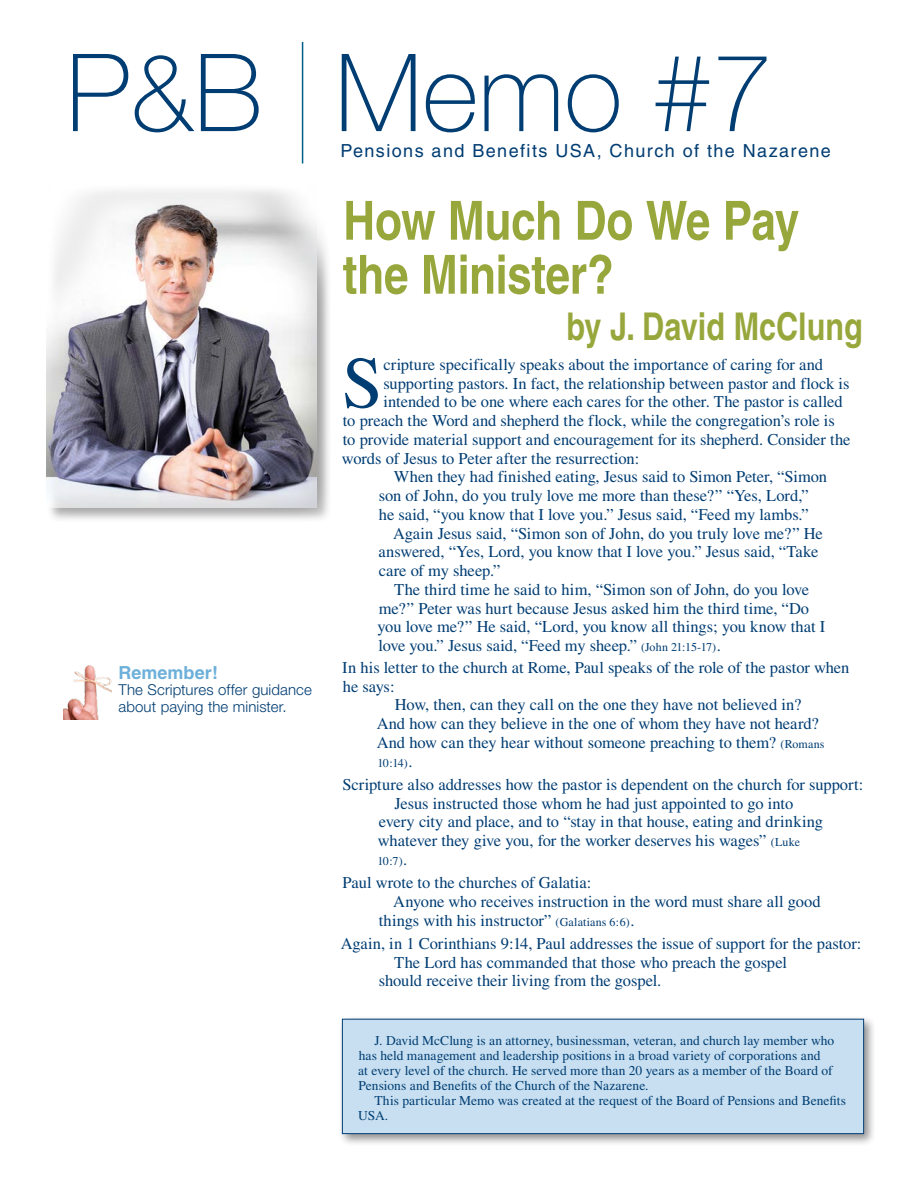
<style>
.page{position:relative;width:918px;height:1188px;background:#fff}
.page>*{position:absolute;margin:0;border:0;box-sizing:border-box;transform-origin:0 0}
.t1{font:100 108px "Helvetica Neue LT Pro";color:#003d73}
.Text_BLUE{font:73.2px "Times";color:#003d73}
.Memo_Title_GREEN{font:700 condensed 54px/54px "Helvetica";letter-spacing:-.01em;color:#97a73c}
.Memo_Title{font:700 38.25px "Helvetica";color:#97a73c;scale:.8 1}
.t2{font:18px "Helvetica";letter-spacing:.08em;color:#003d73}
.REMEMBER{font:700 18px "Helvetica";color:#6db0da}
.Scripture_Quotation{font:16.5px/18.8px "Times";letter-spacing:-.005em;color:#003d73}
.Text_BLUE-2{font:16.5px/18.8px "Times";letter-spacing:-.005em;color:#003d73}
.Pull_Quote_text_BLUE{font:300 15px/16.5px "Helvetica Neue LT Pro";letter-spacing:.005em;color:#003d73}
.Indented_text_BLUE{font:13.5px/15px "Times";letter-spacing:.005em;color:#003d73}
.Scripture_Quotation-2{font:12px "Times";color:#003d73}
.s1{font-size:12px}
.s2{font-size:16.5px}
</style>
<div class="page">
<div style="left:46px;top:184px;width:286px;height:339px;background:#231f20;opacity:.5"></div>
<img style="left:47px;top:184px;width:270px;height:323px">
<img style="left:63px;top:665px;width:49px;height:55px">
<hr style="left:302px;top:42px;width:1px;height:122px;background:#00608a">
<div style="left:338px;top:1015px;width:539px;height:132px;background:#231f20;opacity:.5"></div>
<div style="left:342px;top:1019px;width:522px;height:115px;background:#c7dff0"></div>
<div style="left:342px;top:1019px;width:522px;height:115px;border:1px solid #003d73"></div>
<p class="t1" style="left:66px;top:29px;width:708px">P&amp;B Memo #7</p>
<p class="t2" style="left:340px;top:140px;width:492px">Pensions and Benefits USA, Church of the Nazarene</p>
<p class="REMEMBER" style="left:118px;top:661px;width:101px">Remember!</p>
<p class="Pull_Quote_text_BLUE" style="left:118px;top:681px;width:195px">The Scriptures offer guidance about paying the minister.</p>
<p class="Memo_Title_GREEN" style="left:343px;top:193px;width:458px">How Much Do We Pay the Minister?</p>
<p class="Memo_Title" style="left:566px;top:303px;width:372px">by J. David McClung</p>
<p class="Text_BLUE" style="left:342px;top:342px;width:42px">S</p>
<p class="Text_BLUE-2" style="left:383px;top:355px;width:441px">cripture specifically speaks about the importance of caring for and</p>
<p class="Text_BLUE-2" style="left:383px;top:374px;width:468px">supporting pastors. In fact, the relationship between pastor and flock is</p>
<p class="Text_BLUE-2" style="left:383px;top:392px;width:461px">intended to be one where each cares for the other. The pastor is called</p>
<p class="Text_BLUE-2" style="left:343px;top:411px;width:494px">to preach the Word and shepherd the flock, while the congregation’s role is</p>
<p class="Text_BLUE-2" style="left:343px;top:430px;width:509px">to provide material support and encouragement for its shepherd. Consider the</p>
<p class="Text_BLUE-2" style="left:342px;top:449px;width:299px">words of Jesus to Peter after the resurrection:</p>
<p class="Scripture_Quotation" style="left:379px;top:467px;width:450px;text-indent:15px">When they had finished eating, Jesus said to Simon Peter, “Simon son of John, do you truly love me more than these?” “Yes, Lord,” he said, “you know that I love you.” Jesus said, “Feed my lambs.”</p>
<p class="Scripture_Quotation" style="left:379px;top:524px;width:446px;text-indent:15px">Again Jesus said, “Simon son of John, do you truly love me?” He answered, “Yes, Lord, you know that I love you.” Jesus said, “Take care of my sheep.”</p>
<p class="Scripture_Quotation" style="left:378px;top:580px;width:449px;text-indent:17px">The third time he said to him, “Simon son of John, do you love me?” Peter was hurt because Jesus asked him the third time, “Do you love me?” He said, “Lord, you know all things; you know that I love you.” Jesus said, “Feed my sheep.” <span class="s1">(John 21:15-17)</span>.</p>
<p class="Text_BLUE-2" style="left:342px;top:658px;width:509px">In his letter to the church at Rome, Paul speaks of the role of the pastor when he says:</p>
<p class="Scripture_Quotation" style="left:377px;top:695px;width:449px;text-align:center">How, then, can they call on the one they have not believed in?<br>And how can they believe in the one of whom they have not heard?<br>And how can they hear without someone preaching to them? <span class="s1">(Romans</span></p>
<p class="Scripture_Quotation-2" style="left:377px;top:756px;width:37px">10:14)<span class="s2">.</span></p>
<p class="Text_BLUE-2" style="left:342px;top:775px;width:522px">Scripture also addresses how the pastor is dependent on the church for support:</p>
<p class="Scripture_Quotation" style="left:378px;top:794px;width:447px;text-indent:16px">Jesus instructed those whom he had just appointed to go into every city and place, and to “stay in that house, eating and drinking whatever they give you, for the worker deserves his wages” <span class="s1">(Luke</span></p>
<p class="Scripture_Quotation-2" style="left:377px;top:854px;width:32px">10:7)<span class="s2">.</span></p>
<p class="Text_BLUE-2" style="left:342px;top:873px;width:250px">Paul wrote to the churches of Galatia:</p>
<p class="Scripture_Quotation" style="left:379px;top:892px;width:443px;text-indent:14px">Anyone who receives instruction in the word must share all good things with his instructor” <span class="s1">(Galatians 6:6)</span>.</p>
<p class="Text_BLUE-2" style="left:341px;top:934px;width:522px">Again, in 1 Corinthians 9:14, Paul addresses the issue of support for the pastor:</p>
<p class="Scripture_Quotation" style="left:379px;top:953px;width:410px;text-indent:16px">The Lord has commanded that those who preach the gospel should receive their living from the gospel.</p>
<p class="Indented_text_BLUE" style="left:358px;top:1033px;width:478px;text-indent:16px">J. David McClung is an attorney, businessman, veteran, and church lay member who has held management and leadership positions in a broad variety of corporations and<br>at every level of the church. He served more than 20 years as a member of the Board of Pensions and Benefits of the Church of the Nazarene.</p>
<p class="Indented_text_BLUE" style="left:358px;top:1093px;width:489px;text-indent:16px">This particular Memo was created at the request of the Board of Pensions and Benefits<br>USA.</p>
</div>
